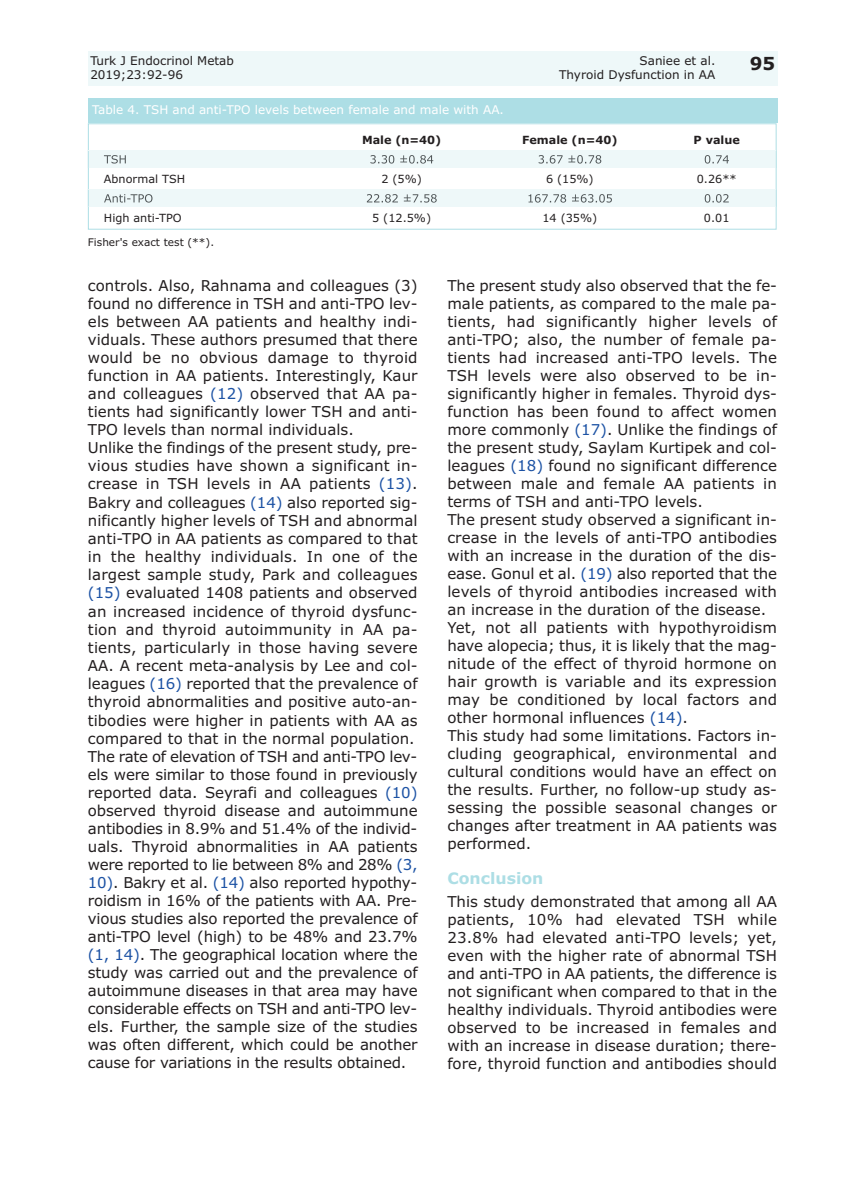
<style>
.page{position:relative;width:865px;height:1197px;background:#fff}
.page>*{position:absolute;margin:0;border:0;box-sizing:border-box;transform-origin:0 0}
.t1{font:700 18px "Verdana";color:#231f20}
.t2{font:700 15.75px "Verdana";color:#addee5}
.t3{font:15px/18px "Verdana";color:#231f20}
.t4{font:12px "Verdana";color:#231f20}
.t5{font:12px "Verdana";color:#fff}
.t6{font:11.25px "Verdana";color:#231f20}
.t7{font:700 11.25px "Verdana";color:#231f20}
.t8{font:10.5px "Verdana";color:#231f20}
.s1{color:#1c52a4}
</style>
<div class="page">
<div style="left:88px;top:51px;width:689px;height:34px;background:#eef8f9"></div>
<svg style="left:90px;top:150px;width:684px;height:40px"></svg>
<div style="left:88px;top:123px;width:688px;height:106px;border:1px solid #addee5"></div>
<div style="left:89px;top:151px;width:686px;height:17px;background:#eef8f9"></div>
<svg style="left:775px;top:151px;width:1px;height:17px"></svg>
<svg style="left:88px;top:151px;width:1px;height:17px"></svg>
<svg style="left:104px;top:155px;width:440px;height:9px"></svg>
<div style="left:89px;top:190px;width:686px;height:17px;background:#eef8f9"></div>
<svg style="left:775px;top:190px;width:1px;height:17px"></svg>
<svg style="left:88px;top:190px;width:1px;height:17px"></svg>
<svg style="left:104px;top:194px;width:325px;height:9px"></svg>
<div style="left:88px;top:99px;width:689px;height:24px;background:#addee5"></div>
<p class="t4" style="left:90px;top:54px;width:145px">Turk J Endocrinol Metab</p>
<p class="t4" style="left:639px;top:54px;width:77px">Saniee et al.</p>
<p class="t4" style="left:90px;top:68px;width:94px">2019;23:92-96</p>
<p class="t4" style="left:559px;top:68px;width:158px">Thyroid Dysfunction in AA</p>
<p class="t5" style="left:92px;top:103px;width:413px">Table 4. TSH and anti-TPO levels between female and male with AA.</p>
<p class="t7" style="left:362px;top:133px;width:81px">Male (n=40)</p>
<p class="t7" style="left:522px;top:133px;width:97px">Female (n=40)</p>
<p class="t7" style="left:693px;top:133px;width:48px">P value</p>
<p class="t1" style="left:749px;top:53px;width:27px">95</p>
<p class="t6" style="left:104px;top:172px;width:83px">Abnormal TSH</p>
<p class="t6" style="left:381px;top:172px;width:42px">2 (5%)</p>
<p class="t6" style="left:546px;top:172px;width:49px">6 (15%)</p>
<p class="t6" style="left:697px;top:172px;width:41px">0.26**</p>
<p class="t6" style="left:104px;top:211px;width:79px">High anti-TPO</p>
<p class="t6" style="left:372px;top:211px;width:60px">5 (12.5%)</p>
<p class="t6" style="left:542px;top:211px;width:56px">14 (35%)</p>
<p class="t6" style="left:704px;top:211px;width:27px">0.01</p>
<p class="t8" style="left:88px;top:236px;width:128px">Fisher's exact test (**).</p>
<p class="t3" style="left:88px;top:277px;width:331px">controls. Also, Rahnama and colleagues (3) found no difference in TSH and anti-TPO lev&shy;els between AA patients and healthy indi&shy;viduals. These authors presumed that there would be no obvious damage to thyroid function in AA patients. Interestingly, Kaur and colleagues <span class="s1">(12)</span> observed that AA pa&shy;tients had significantly lower TSH and anti-TPO levels than normal individuals.<br>Unlike the findings of the present study, pre&shy;vious studies have shown a significant in&shy;crease in TSH levels in AA patients <span class="s1">(13)</span>.<br>Bakry and colleagues <span class="s1">(14)</span> also reported sig&shy;nificantly higher levels of TSH and abnormal anti-TPO in AA patients as compared to that in the healthy individuals. In one of the largest sample study, Park and colleagues <span class="s1">(15)</span> evaluated 1408 patients and observed an increased incidence of thyroid dysfunc&shy;tion and thyroid autoimmunity in AA pa&shy;tients, particularly in those having severe AA. A recent meta-analysis by Lee and col&shy;leagues <span class="s1">(16)</span> reported that the prevalence of thyroid abnormalities and positive auto-an&shy;tibodies were higher in patients with AA as compared to that in the normal population.<br>The rate of elevation of TSH and anti-TPO lev&shy;els were similar to those found in previously reported data. Seyrafi and colleagues <span class="s1">(10) </span>observed thyroid disease and autoimmune antibodies in 8.9% and 51.4% of the individ&shy;uals. Thyroid abnormalities in AA patients were reported to lie between 8% and 28% <span class="s1">(3, 10)</span>. Bakry et al. <span class="s1">(14)</span> also reported hypothy&shy;roidism in 16% of the patients with AA. Pre&shy;vious studies also reported the prevalence of anti-TPO level (high) to be 48% and 23.7% <span class="s1">(1, 14)</span>. The geographical location where the study was carried out and the prevalence of autoimmune diseases in that area may have considerable effects on TSH and anti-TPO lev&shy;els. Further, the sample size of the studies was often different, which could be another cause for variations in the results obtained.</p>
<p class="t3" style="left:447px;top:277px;width:331px">The present study also observed that the fe&shy;male patients, as compared to the male pa&shy;tients, had significantly higher levels of anti-TPO; also, the number of female pa&shy;tients had increased anti-TPO levels. The TSH levels were also observed to be in&shy;significantly higher in females. Thyroid dys&shy;function has been found to affect women more commonly <span class="s1">(17)</span>. Unlike the findings of the present study, Saylam Kurtipek and col&shy;leagues <span class="s1">(18)</span> found no significant difference between male and female AA patients in terms of TSH and anti-TPO levels.<br>The present study observed a significant in&shy;crease in the levels of anti-TPO antibodies with an increase in the duration of the dis&shy;ease. Gonul et al. <span class="s1">(19)</span> also reported that the levels of thyroid antibodies increased with an increase in the duration of the disease.<br>Yet, not all patients with hypothyroidism have alopecia; thus, it is likely that the mag&shy;nitude of the effect of thyroid hormone on hair growth is variable and its expression may be conditioned by local factors and other hormonal influences <span class="s1">(14)</span>.<br>This study had some limitations. Factors in&shy;cluding geographical, environmental and cultural conditions would have an effect on the results. Further, no follow-up study as&shy;sessing the possible seasonal changes or changes after treatment in AA patients was performed.</p>
<p class="t2" style="left:447px;top:869px;width:98px">Conclusion</p>
<p class="t3" style="left:447px;top:892px;width:331px;text-align:justify">This study demonstrated that among all AA patients, 10% had elevated TSH while 23.8% had elevated anti-TPO levels; yet, even with the higher rate of abnormal TSH and anti-TPO in AA patients, the difference is not significant when compared to that in the healthy individuals. Thyroid antibodies were observed to be increased in females and with an increase in disease duration; there&shy;fore, thyroid function and antibodies should</p>
</div>
